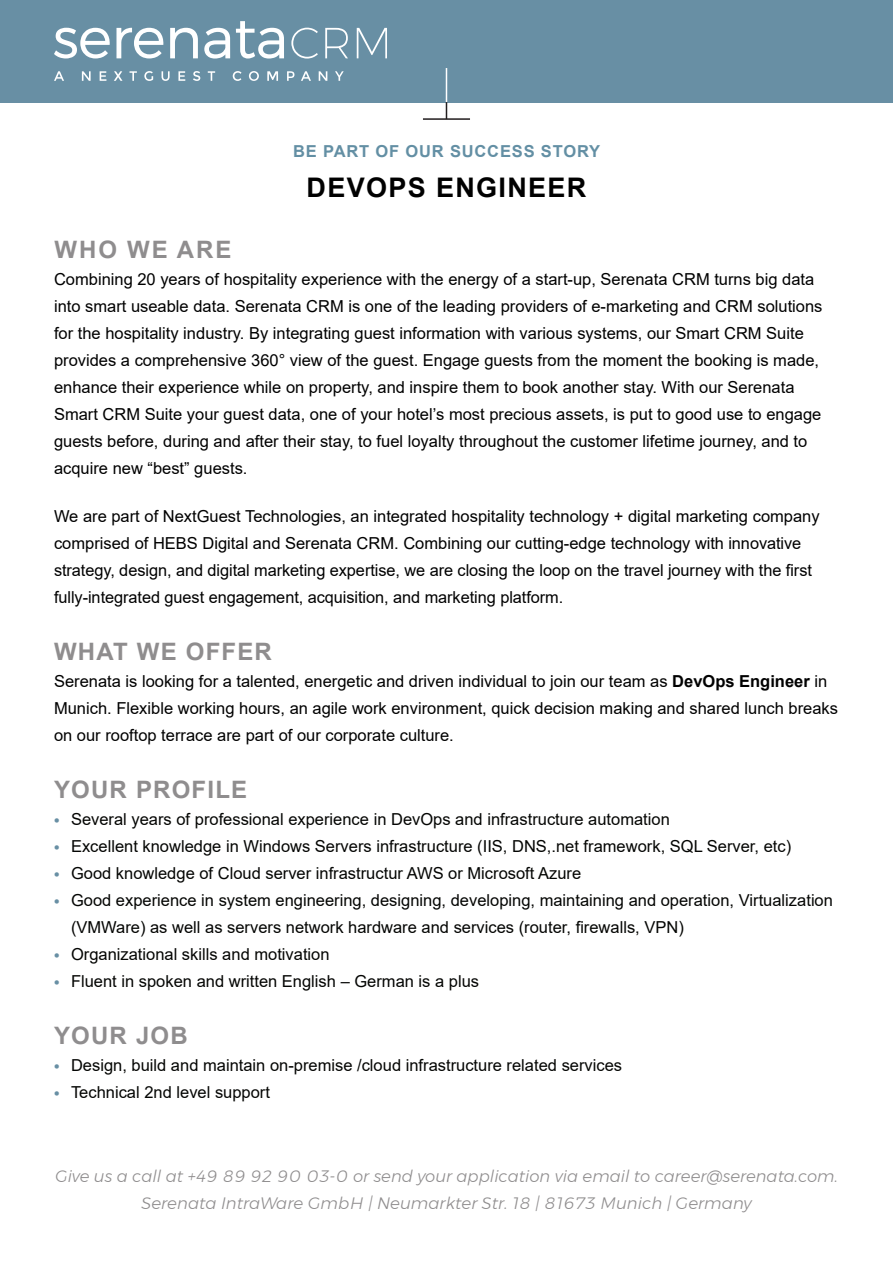
<style>
.page{position:relative;width:893px;height:1263px;background:#fff}
.page>*{position:absolute;margin:0;border:0;box-sizing:border-box;transform-origin:0 0}
.t1{font:700 27px "Arial";letter-spacing:.05em;color:#000}
.t2{font:700 24px "Arial";letter-spacing:.05em;color:#8f8d8e}
.t3{font:16.5px/27px "Arial";color:#000}
.t4{font:16.5px/27px "Arial";color:#040503}
.t5{font:italic 300 16.5px/27px "Montserrat";color:#8f8d8e;text-align:center}
.t6{font:700 16.5px "Arial";letter-spacing:.05em;color:#638fa4}
.s1{font-weight:700}
.s2{font-family:"Montserrat";font-weight:700;color:#688fa4}
</style>
<div class="page">
<div style="left:0;top:0;width:893px;height:102px;background:#688fa4"></div>
<svg style="left:291px;top:28px;width:96px;height:31px"></svg>
<svg style="left:54px;top:28px;width:56px;height:30px"></svg>
<svg style="left:204px;top:28px;width:26px;height:31px"></svg>
<svg style="left:236px;top:21px;width:48px;height:38px"></svg>
<svg style="left:116px;top:28px;width:48px;height:30px"></svg>
<svg style="left:170px;top:28px;width:28px;height:30px"></svg>
<svg style="left:54px;top:71px;width:10px;height:10px"></svg>
<svg style="left:82px;top:71px;width:9px;height:10px"></svg>
<svg style="left:100px;top:71px;width:6px;height:10px"></svg>
<svg style="left:114px;top:71px;width:9px;height:10px"></svg>
<svg style="left:130px;top:71px;width:7px;height:10px"></svg>
<svg style="left:144px;top:71px;width:9px;height:10px"></svg>
<svg style="left:162px;top:71px;width:8px;height:10px"></svg>
<svg style="left:178px;top:71px;width:7px;height:10px"></svg>
<svg style="left:193px;top:71px;width:7px;height:10px"></svg>
<svg style="left:208px;top:71px;width:7px;height:10px"></svg>
<svg style="left:233px;top:71px;width:9px;height:10px"></svg>
<svg style="left:249px;top:71px;width:10px;height:10px"></svg>
<svg style="left:267px;top:71px;width:11px;height:10px"></svg>
<svg style="left:287px;top:71px;width:7px;height:10px"></svg>
<svg style="left:301px;top:71px;width:10px;height:10px"></svg>
<svg style="left:319px;top:71px;width:8px;height:10px"></svg>
<svg style="left:335px;top:71px;width:9px;height:10px"></svg>
<svg style="left:446px;top:102px;width:1px;height:16px"></svg>
<hr style="left:446px;top:68px;width:1px;height:34px;background:#fff">
<hr style="left:423px;top:118px;width:47px;height:2px;background:#231f20">
<p class="t6" style="left:293px;top:139px;width:309px">BE PART OF OUR SUCCESS STORY</p>
<h1 class="t1" style="left:306px;top:169px;width:281px">DEVOPS ENGINEER</h1>
<h2 class="t2" style="left:54px;top:232px;width:179px">WHO WE ARE</h2>
<p class="t3" style="left:54px;top:265px;width:770px">Combining 20 years of hospitality experience with the energy of a start-up, Serenata CRM turns big data into smart useable data. Serenata CRM is one of the leading providers of e-marketing and CRM solutions for the hospitality industry. By integrating guest information with various systems, our Smart CRM Suite provides a comprehensive 360° view of the guest. Engage guests from the moment the booking is made, enhance their experience while on property, and inspire them to book another stay. With our Serenata Smart CRM Suite your guest data, one of your hotel’s most precious assets, is put to good use to engage guests before, during and after their stay, to fuel loyalty throughout the customer lifetime journey, and to acquire new “best” guests.</p>
<p class="t3" style="left:54px;top:502px;width:767px">We are part of NextGuest Technologies, an integrated hospitality technology + digital marketing company comprised of HEBS Digital and Serenata CRM. Combining our cutting-edge technology with innovative strategy, design, and digital marketing expertise, we are closing the loop on the travel journey with the first fully-integrated guest engagement, acquisition, and marketing platform.</p>
<h2 class="t2" style="left:54px;top:634px;width:219px">WHAT WE OFFER</h2>
<p class="t3" style="left:54px;top:667px;width:786px">Serenata is looking for a talented, energetic and driven individual to join our team as <span class="s1">DevOps Engineer</span> in<br>Munich. Flexible working hours, an agile work environment, quick decision making and shared lunch breaks on our rooftop terrace are part of our corporate culture.</p>
<h2 class="t2" style="left:54px;top:772px;width:195px">YOUR PROFILE</h2>
<p class="t4" style="left:54px;top:805px;width:617px"><span class="s2">∙</span> Several years of professional experience in DevOps and infrastructure automation</p>
<p class="t4" style="left:54px;top:832px;width:739px"><span class="s2">∙</span> Excellent knowledge in Windows Servers infrastructure (IIS, DNS,.net framework, SQL Server, etc)</p>
<p class="t4" style="left:54px;top:859px;width:529px"><span class="s2">∙</span> Good knowledge of Cloud server infrastructur AWS or Microsoft Azure</p>
<p class="t4" style="left:54px;top:886px;width:780px"><span class="s2">∙</span> Good experience in system engineering, designing, developing, maintaining and operation, Virtualization</p>
<p class="t4" style="left:71px;top:913px;width:614px">(VMWare) as well as servers network hardware and services (router, firewalls, VPN)</p>
<p class="t4" style="left:54px;top:940px;width:277px"><span class="s2">∙</span> Organizational skills and motivation</p>
<p class="t4" style="left:54px;top:967px;width:427px"><span class="s2">∙</span> Fluent in spoken and written English – German is a plus</p>
<h2 class="t2" style="left:54px;top:1018px;width:135px">YOUR JOB</h2>
<p class="t4" style="left:54px;top:1051px;width:570px"><span class="s2">∙</span> Design, build and maintain on-premise /cloud infrastructure related services <span class="s2">∙</span> Technical 2nd level support</p>
<p class="t5" style="left:55px;top:1162px;width:784px">Give us a call at +49 89 92 90 03-0 or send your application via email to career@serenata.com.<br>Serenata IntraWare GmbH | Neumarkter Str. 18 | 81673 Munich | Germany</p>
</div>
